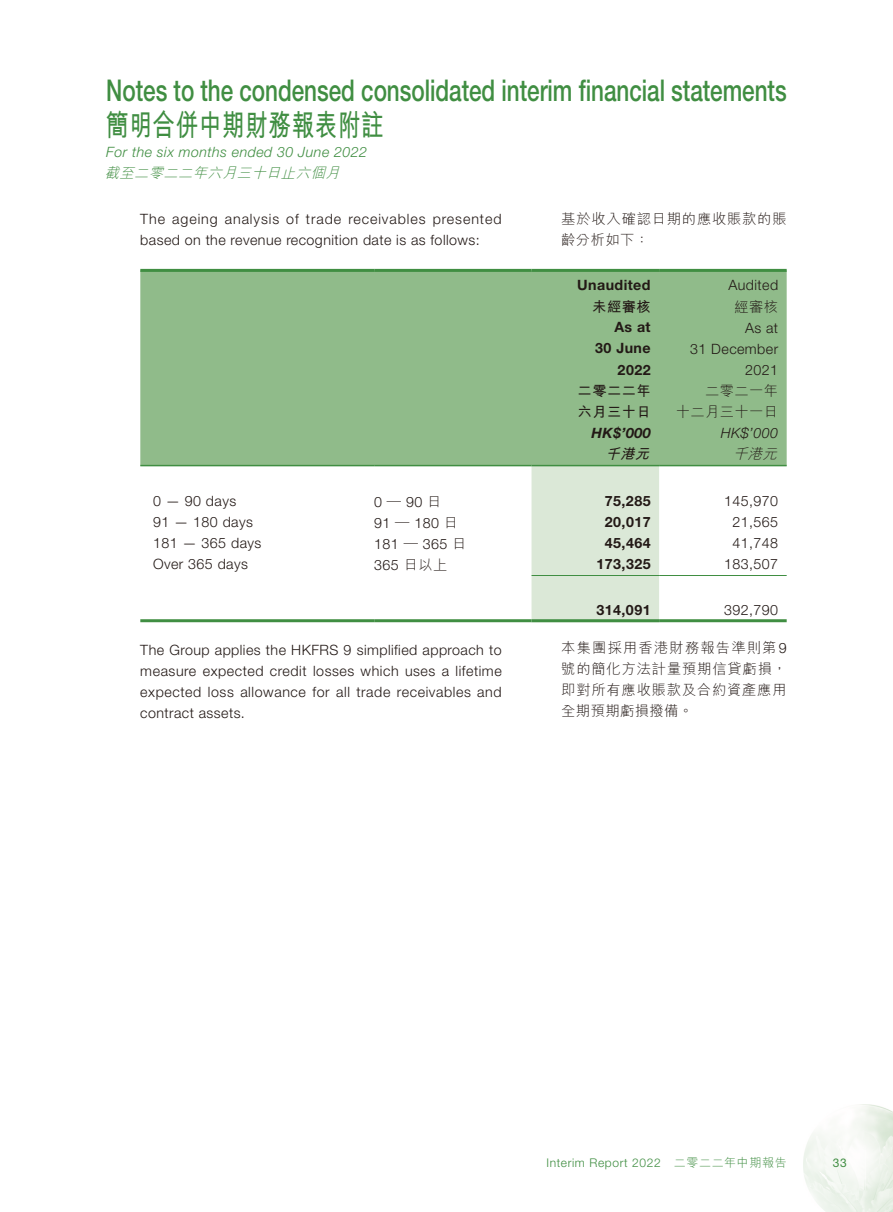
<style>
.page{position:relative;width:893px;height:1212px;background:#fff}
.page>*{position:absolute;margin:0;border:0;box-sizing:border-box;transform-origin:0 0}
.t1{font:500 30px "Helvetica Neue LT Std";color:#408e42;scale:.75 1}
.t2{font:700 30px "M Hei HK";letter-spacing:.03em;color:#408e42;scale:.75 1}
.t3{font:300 14.25px/21px "Helvetica Neue LT Std";letter-spacing:.03em;color:#231916}
.t4{font:300 14.25px/21px "M Hei HK";letter-spacing:.06em;color:#231916}
.t5{font:700 14.25px/21px "Helvetica Neue LT Std";letter-spacing:.03em;color:#231916;text-align:right}
.t6{font:italic 300 14.25px "Helvetica Neue LT Std";letter-spacing:.03em;color:#408e42}
.t7{font:italic 300 14.25px "M Hei HK";color:#408e42}
.t8{font:700 14.25px/21px "M Hei HK";letter-spacing:.03em;color:#231916}
.t9{font:300 14.25px/21px "M Hei HK";letter-spacing:.03em;color:#231916;text-align:right}
.t10{font:italic 700 14.25px "Helvetica Neue LT Std";color:#231916}
.t11{font:italic 300 14.25px "Helvetica Neue LT Std";color:#231916}
.t12{font:italic 700 14.25px "M Hei HK";color:#231916}
.t13{font:italic 300 14.25px "M Hei HK";color:#231916}
.t14{font:300 12px "Helvetica Neue LT Std";letter-spacing:.05em;color:#408e42}
.t15{font:12px "Helvetica Neue LT Std";color:#408e42}
.s1{font-family:"M Hei HK"}
.s2{font-family:"Helvetica Neue LT Std"}
</style>
<div class="page">
<img style="left:803px;top:1104px;width:90px;height:108px">
<div style="left:140px;top:272px;width:647px;height:193px;background:#90bb8a"></div>
<div style="left:531px;top:466px;width:128px;height:153px;background:#dbe8d7"></div>
<hr style="left:140px;top:269px;width:234px;height:3px;background:#408e42">
<hr style="left:374px;top:269px;width:157px;height:3px;background:#408e42">
<hr style="left:140px;top:465px;width:234px;height:1px;background:#408e42">
<hr style="left:374px;top:465px;width:157px;height:1px;background:#408e42">
<hr style="left:531px;top:465px;width:128px;height:1px;background:#408e42">
<hr style="left:659px;top:465px;width:128px;height:1px;background:#408e42">
<hr style="left:531px;top:269px;width:128px;height:3px;background:#408e42">
<hr style="left:659px;top:269px;width:128px;height:3px;background:#408e42">
<hr style="left:531px;top:575px;width:128px;height:1px;background:#408e42">
<hr style="left:659px;top:575px;width:128px;height:1px;background:#408e42">
<hr style="left:140px;top:619px;width:234px;height:3px;background:#408e42">
<hr style="left:374px;top:619px;width:157px;height:3px;background:#408e42">
<hr style="left:531px;top:619px;width:128px;height:3px;background:#408e42">
<hr style="left:659px;top:619px;width:128px;height:3px;background:#408e42">
<h1 class="t1" style="left:106px;top:73px;width:909px">Notes to the condensed consolidated interim financial statements</h1>
<h1 class="t2" style="left:106px;top:104px;width:371px">簡明合併中期財務報表附註</h1>
<p class="t6" style="left:106px;top:143px;width:262px">For the six months ended 30 June 2022</p>
<p class="t7" style="left:105px;top:166px;width:240px">截至二零二二年六月三十日止六個月</p>
<p class="t3" style="left:140px;top:209px;width:363px">The ageing analysis of trade receivables presented based on the revenue recognition date is as follows:</p>
<p class="t4" style="left:561px;top:208px;width:227px">基於收入確認日期的應收賬款的賬齡分析如下：</p>
<p class="t5" style="left:577px;top:275px;width:75px">Unaudited</p>
<p class="t3" style="left:728px;top:275px;width:51px">Audited</p>
<p class="t8" style="left:592px;top:295px;width:60px">未經審核</p>
<p class="t4" style="left:735px;top:296px;width:45px">經審核</p>
<p class="t5" style="left:595px;top:317px;width:57px">As at<br>30 June<br>2022</p>
<p class="t3" style="left:690px;top:317px;width:89px;text-align:right">As at<br>31 December<br>2021</p>
<p class="t8" style="left:578px;top:379px;width:74px">二零二二年六月三十日</p>
<p class="t9" style="left:676px;top:380px;width:104px">二零二一年<br>十二月三十一日</p>
<p class="t10" style="left:592px;top:424px;width:61px">HK$’000</p>
<p class="t11" style="left:721px;top:424px;width:59px">HK$’000</p>
<p class="t12" style="left:605px;top:443px;width:50px">千港元</p>
<p class="t13" style="left:733px;top:447px;width:49px">千港元</p>
<p class="t3" style="left:153px;top:490px;width:85px">0 — 90 days</p>
<p class="t3" style="left:374px;top:491px;width:69px">0 <span class="s1">—</span> 90 <span class="s1">日</span></p>
<p class="t5" style="left:605px;top:490px;width:47px">75,285</p>
<p class="t3" style="left:724px;top:490px;width:56px">145,970</p>
<p class="t3" style="left:153px;top:511px;width:101px">91 — 180 days</p>
<p class="t3" style="left:374px;top:512px;width:85px">91 <span class="s1">—</span> 180 <span class="s1">日</span></p>
<p class="t5" style="left:605px;top:511px;width:47px">20,017</p>
<p class="t3" style="left:732px;top:511px;width:47px">21,565</p>
<p class="t3" style="left:153px;top:532px;width:110px">181 — 365 days</p>
<p class="t3" style="left:374px;top:533px;width:94px">181 <span class="s1">—</span> 365 <span class="s1">日</span></p>
<p class="t5" style="left:605px;top:532px;width:47px">45,464</p>
<p class="t3" style="left:732px;top:532px;width:47px">41,748</p>
<p class="t3" style="left:153px;top:553px;width:96px">Over 365 days</p>
<p class="t3" style="left:374px;top:554px;width:75px">365 <span class="s1">日以上</span></p>
<p class="t5" style="left:597px;top:553px;width:56px">173,325</p>
<p class="t3" style="left:724px;top:553px;width:56px">183,507</p>
<p class="t5" style="left:596px;top:599px;width:56px">314,091</p>
<p class="t3" style="left:724px;top:600px;width:56px">392,790</p>
<p class="t3" style="left:140px;top:639px;width:363px;text-align:justify">The Group applies the HKFRS 9 simplified approach to measure expected credit losses which uses a lifetime expected loss allowance for all trade receivables and contract assets.</p>
<p class="t4" style="left:561px;top:637px;width:227px;text-align:justify">本集團採用香港財務報告準則第<span class="s2">9</span>號的簡化方法計量預期信貸虧損，即對所有應收賬款及合約資產應用全期預期虧損撥備。</p>
<p class="t14" style="left:546px;top:1155px;width:242px">Interim Report 2022 <span class="s1">二零二二年中期報告</span></p>
<p class="t15" style="left:833px;top:1155px;width:15px">33</p>
</div>
